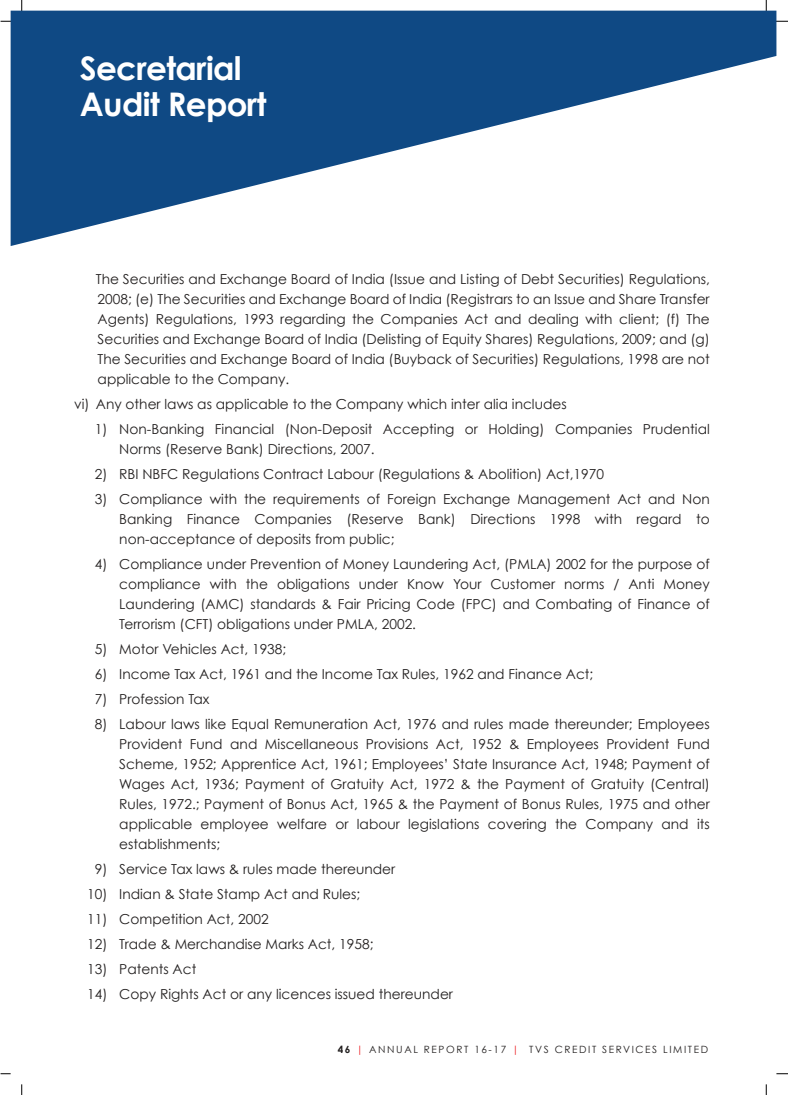
<style>
.page{position:relative;width:788px;height:1095px;background:#fff}
.page>*{position:absolute;margin:0;border:0;box-sizing:border-box;transform-origin:0 0}
.t1{font:700 32.5px/36.5px "Century Gothic";letter-spacing:-.02em;color:#fff}
.t2{font:13.75px/20px "Century Gothic";color:#221f1f;text-align:justify}
.t3{font:10px "Century Gothic";letter-spacing:.16em;color:#221f1f}
.s1{font-weight:700}
.s2{color:#ed1e23}
</style>
<div class="page">
<svg style="left:766px;top:0;width:22px;height:22px"></svg>
<svg style="left:1px;top:0;width:21px;height:22px"></svg>
<svg style="left:11px;top:11px;width:765px;height:235px;fill:#0f4984"></svg>
<svg style="left:776px;top:1073px;width:12px;height:1px"></svg>
<h1 class="t1" style="left:80px;top:53px;width:188px">Secretarial<br>Audit Report</h1>
<p class="t2" style="left:96px;top:270px;width:615px">The Securities and Exchange Board of India (Issue and Listing of Debt Securities) Regulations, 2008; (e) The Securities and Exchange Board of India (Registrars to an Issue and Share Transfer Agents) Regulations, 1993 regarding the Companies Act and dealing with client; (f) The Securities and Exchange Board of India (Delisting of Equity Shares) Regulations, 2009; and (g)<br>The Securities and Exchange Board of India (Buyback of Securities) Regulations, 1998 are not applicable to the Company.</p>
<p class="t2" style="left:74px;top:395px;width:494px">vi) Any other laws as applicable to the Company which inter alia includes</p>
<p class="t2" style="left:119px;top:420px;width:592px;text-indent:-24px">1) Non-Banking Financial (Non-Deposit Accepting or Holding) Companies Prudential<br>Norms (Reserve Bank) Directions, 2007.</p>
<p class="t2" style="left:95px;top:465px;width:510px">2) RBI NBFC Regulations Contract Labour (Regulations &amp; Abolition) Act,1970</p>
<p class="t2" style="left:119px;top:490px;width:592px;text-indent:-24px">3) Compliance with the requirements of Foreign Exchange Management Act and Non Banking Finance Companies (Reserve Bank) Directions 1998 with regard to non-acceptance of deposits from public;</p>
<p class="t2" style="left:119px;top:555px;width:592px;text-indent:-24px">4) Compliance under Prevention of Money Laundering Act, (PMLA) 2002 for the purpose of compliance with the obligations under Know Your Customer norms / Anti Money Laundering (AMC) standards &amp; Fair Pricing Code (FPC) and Combating of Finance of Terrorism (CFT) obligations under PMLA, 2002.</p>
<p class="t2" style="left:95px;top:640px;width:193px">5) Motor Vehicles Act, 1938;</p>
<p class="t2" style="left:95px;top:665px;width:500px">6) Income Tax Act, 1961 and the Income Tax Rules, 1962 and Finance Act;</p>
<p class="t2" style="left:95px;top:690px;width:116px">7) Profession Tax</p>
<p class="t2" style="left:119px;top:715px;width:592px;text-indent:-24px">8) Labour laws like Equal Remuneration Act, 1976 and rules made thereunder; Employees Provident Fund and Miscellaneous Provisions Act, 1952 &amp; Employees Provident Fund Scheme, 1952; Apprentice Act, 1961; Employees’ State Insurance Act, 1948; Payment of Wages Act, 1936; Payment of Gratuity Act, 1972 &amp; the Payment of Gratuity (Central)<br>Rules, 1972.; Payment of Bonus Act, 1965 &amp; the Payment of Bonus Rules, 1975 and other applicable employee welfare or labour legislations covering the Company and its establishments;</p>
<p class="t2" style="left:95px;top:860px;width:302px">9) Service Tax laws &amp; rules made thereunder</p>
<p class="t2" style="left:87px;top:885px;width:274px">10) Indian &amp; State Stamp Act and Rules;</p>
<p class="t2" style="left:87px;top:910px;width:183px">11) Competition Act, 2002</p>
<p class="t2" style="left:87px;top:935px;width:288px">12) Trade &amp; Merchandise Marks Act, 1958;</p>
<p class="t2" style="left:87px;top:960px;width:111px">13) Patents Act</p>
<p class="t2" style="left:87px;top:985px;width:367px">14) Copy Rights Act or any licences issued thereunder</p>
<p class="t3" style="left:337px;top:1045px;width:372px"><span class="s1">46</span> <span class="s2">|</span> ANNUAL REPORT 16-17 <span class="s2">|</span> TVS CREDIT SERVICES LIMITED</p>
</div>
